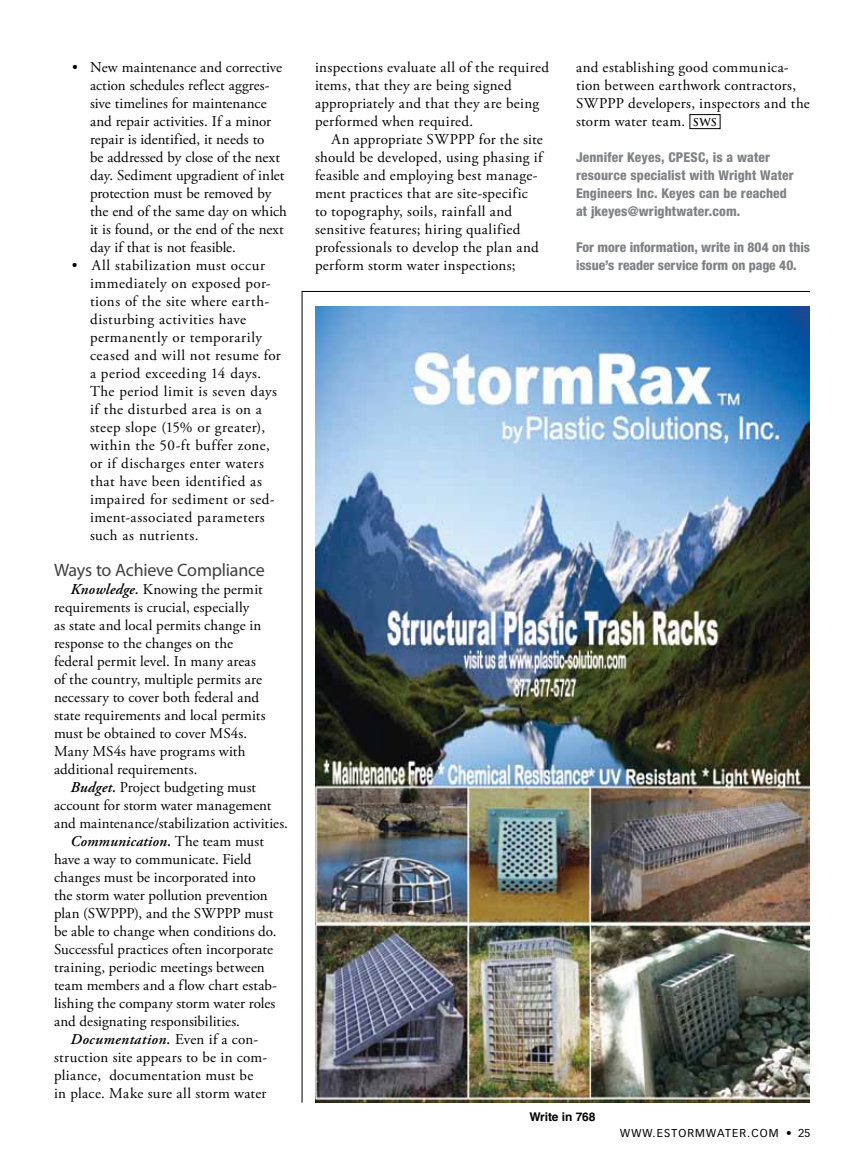
<style>
.page{position:relative;width:864px;height:1161px;background:#fff}
.page>*{position:absolute;margin:0;border:0;box-sizing:border-box;transform-origin:0 0}
.t1{font:18px "Myriad Pro";letter-spacing:-.015em;color:#414042}
.t2{font:15px/18px "Adobe Garamond Pro";letter-spacing:.015em;color:#000}
.t3{font:15px/18px "Adobe Garamond Pro";letter-spacing:.035em;color:#000}
.t4{font:italic 600 15px "Adobe Garamond Pro";letter-spacing:.015em;color:#000}
.t5{font:15px "Adobe Garamond Pro";letter-spacing:-.005em;color:#000}
.t6{font:800 condensed 13.5px/18px "Helvetica Neue LT Std";letter-spacing:.005em;color:#808285}
.t7{font:700 12px "Helvetica LT Std";letter-spacing:-.015em;color:#000}
.t8{font:11.25px "Vectora LT Std";color:#000}
.s1{font-weight:600;font-style:italic}
.s2{font-weight:400;font-style:normal}
.s3{font-family:"Trajan Pro";font-weight:700;font-size:10.5px}
</style>
<div class="page">
<div style="left:690px;top:114px;width:30px;height:15px;border:1px solid #000"></div>
<img style="left:301px;top:291px;width:509px;height:812px">
<p class="t2" style="left:90px;top:59px;width:198px;text-indent:-18px">• New maintenance and corrective action schedules reflect aggres&shy;sive timelines for maintenance and repair activities. If a minor repair is identified, it needs to<br>be addressed by close of the next day. Sediment upgradient of inlet protection must be removed by the end of the same day on which it is found, or the end of the next day if that is not feasible.</p>
<p class="t3" style="left:90px;top:257px;width:192px;text-indent:-18px">• All stabilization must occur immediately on exposed por&shy;tions of the site where earth&shy;disturbing activities have permanently or temporarily ceased and will not resume for a period exceeding 14 days.<br>The period limit is seven days if the disturbed area is on a steep slope (15% or greater), within the 50-ft buffer zone, or if discharges enter waters that have been identified as impaired for sediment or sed&shy;iment-associated parameters such as nutrients.</p>
<p class="t1" style="left:54px;top:560px;width:212px">Ways to Achieve Compliance</p>
<p class="t2" style="left:54px;top:581px;width:213px;text-indent:16px"><span class="s1">Knowledge.</span> Knowing the permit requirements is crucial, especially<br>as state and local permits change in response to the changes on the federal permit level. In many areas of the country, multiple permits are necessary to cover both federal and state requirements and local permits must be obtained to cover MS4s.<br>Many MS4s have programs with additional requirements.</p>
<p class="t2" style="left:70px;top:779px;width:187px"><span class="s1">Budget.</span> Project budgeting must</p>
<p class="t2" style="left:54px;top:797px;width:219px">account for storm water management</p>
<p class="t2" style="left:54px;top:815px;width:235px">and maintenance/stabilization activities.</p>
<p class="t4" style="left:70px;top:833px;width:195px">Communication. <span class="s2">The team must</span></p>
<p class="t2" style="left:54px;top:851px;width:199px">have a way to communicate. Field</p>
<p class="t2" style="left:54px;top:869px;width:203px">changes must be incorporated into</p>
<p class="t5" style="left:54px;top:886px;width:215px">the storm water pollution prevention</p>
<p class="t2" style="left:54px;top:905px;width:221px">plan (SWPPP), and the SWPPP must</p>
<p class="t2" style="left:54px;top:923px;width:224px">be able to change when conditions do.</p>
<p class="t2" style="left:54px;top:941px;width:220px">Successful practices often incorporate</p>
<p class="t2" style="left:54px;top:959px;width:212px">training, periodic meetings between</p>
<p class="t2" style="left:54px;top:977px;width:225px">team members and a flow chart estab-</p>
<p class="t2" style="left:54px;top:995px;width:223px">lishing the company storm water roles</p>
<p class="t2" style="left:54px;top:1013px;width:187px">and designating responsibilities.</p>
<p class="t4" style="left:71px;top:1031px;width:189px">Documentation. <span class="s2">Even if a con-</span></p>
<p class="t2" style="left:54px;top:1049px;width:215px">struction site appears to be in com-</p>
<p class="t2" style="left:54px;top:1067px;width:201px">pliance, documentation must be</p>
<p class="t2" style="left:54px;top:1085px;width:214px">in place. Make sure all storm water</p>
<p class="t2" style="left:315px;top:59px;width:235px">inspections evaluate all of the required items, that they are being signed appropriately and that they are being performed when required.</p>
<p class="t2" style="left:315px;top:131px;width:229px;text-indent:17px">An appropriate SWPPP for the site should be developed, using phasing if feasible and employing best manage&shy;ment practices that are site-specific to topography, soils, rainfall and sensitive features; hiring qualified professionals to develop the plan and perform storm water inspections;</p>
<p class="t2" style="left:576px;top:59px;width:235px">and establishing good communica&shy;tion between earthwork contractors,<br>SWPPP developers, inspectors and the storm water team. <span class="s3">SWS</span></p>
<p class="t6" style="left:576px;top:148px;width:219px">Jennifer Keyes, CPESC, is a water resource specialist with Wright Water Engineers Inc. Keyes can be reached at jkeyes@wrightwater.com.</p>
<p class="t6" style="left:576px;top:238px;width:235px">For more information, write in 804 on this issue’s reader service form on page 40.</p>
<p class="t7" style="left:529px;top:1109px;width:68px">Write in 768</p>
<p class="t8" style="left:620px;top:1126px;width:12px">WWW</p>
<p class="t8" style="left:653px;top:1126px;width:14px">.ESTORMWATER</p>
<p class="t8" style="left:747px;top:1126px;width:14px">.COM</p>
<p class="t8" style="left:786px;top:1126px;width:26px">• 25</p>
</div>
